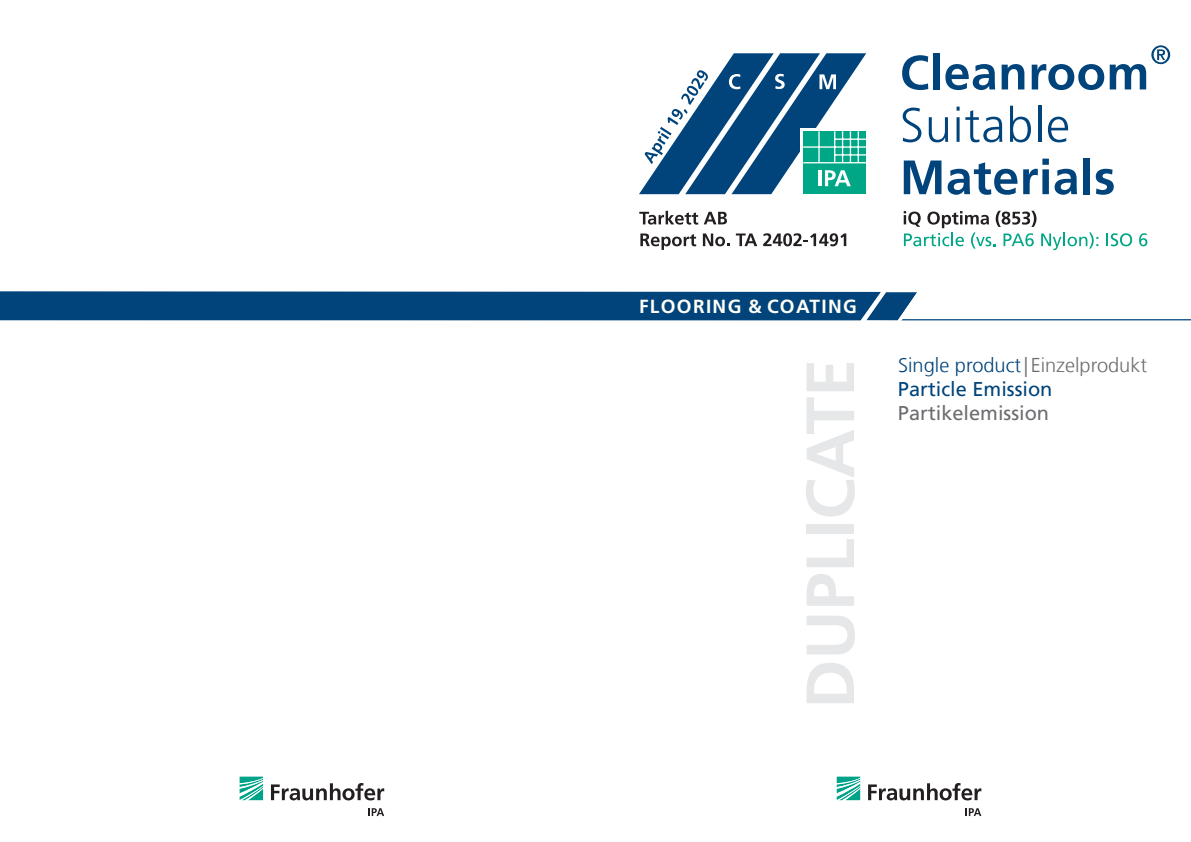
<style>
.page{position:relative;width:1191px;height:842px;background:#fff}
.page>*{position:absolute;margin:0;border:0;box-sizing:border-box;transform-origin:0 0}
.t1{font:700 68px "Frutiger LT Com";color:#e6e7e9}
.t2{font:20px/24px "Frutiger LT Com";color:#00447b}
.t3{font:20px "Frutiger LT Com";color:#6c6d70}
.t4{font:700 19px "Frutiger LT Com";letter-spacing:.07em;color:#fffef6}
.s1{font-weight:300}
.s2{font-weight:300;color:#6c6d70}
</style>
<div class="page">
<svg style="left:240px;top:777px;width:23px;height:23px"></svg>
<svg style="left:271px;top:783px;width:113px;height:17px"></svg>
<svg style="left:368px;top:808px;width:16px;height:8px"></svg>
<svg style="left:836px;top:777px;width:24px;height:23px"></svg>
<svg style="left:868px;top:783px;width:113px;height:17px"></svg>
<svg style="left:965px;top:808px;width:16px;height:8px"></svg>
<hr style="left:900px;top:319px;width:291px;height:1px;background:#00447b">
<svg style="left:0;top:291px;width:922px;height:30px;background:#104f83"></svg>
<svg style="left:903px;top:161px;width:38px;height:33px"></svg>
<svg style="left:947px;top:162px;width:70px;height:33px"></svg>
<svg style="left:1023px;top:159px;width:54px;height:36px"></svg>
<div style="left:1083px;top:158px;width:7px;height:36px;background:#00447b"></div>
<svg style="left:1095px;top:169px;width:18px;height:26px"></svg>
<svg style="left:902px;top:108px;width:19px;height:34px"></svg>
<svg style="left:928px;top:117px;width:20px;height:25px"></svg>
<svg style="left:956px;top:107px;width:3px;height:35px"></svg>
<svg style="left:965px;top:110px;width:37px;height:32px"></svg>
<svg style="left:1010px;top:106px;width:21px;height:36px"></svg>
<hr style="left:1038px;top:106px;width:3px;height:36px;background:#00447b">
<svg style="left:1048px;top:117px;width:20px;height:25px"></svg>
<svg style="left:902px;top:55px;width:26px;height:35px"></svg>
<div style="left:933px;top:53px;width:6px;height:36px;background:#00447b"></div>
<svg style="left:945px;top:64px;width:50px;height:26px"></svg>
<svg style="left:1001px;top:64px;width:23px;height:25px"></svg>
<svg style="left:1031px;top:45px;width:139px;height:45px"></svg>
<svg style="left:639px;top:211px;width:88px;height:14px"></svg>
<svg style="left:640px;top:233px;width:56px;height:17px"></svg>
<svg style="left:703px;top:233px;width:26px;height:13px"></svg>
<svg style="left:736px;top:233px;width:21px;height:13px"></svg>
<svg style="left:763px;top:233px;width:83px;height:13px"></svg>
<svg style="left:903px;top:211px;width:195px;height:39px"></svg>
<svg style="left:1106px;top:233px;width:26px;height:13px"></svg>
<svg style="left:1139px;top:233px;width:8px;height:13px"></svg>
<svg style="left:639px;top:53px;width:227px;height:141px"></svg>
<p class="t4" style="left:639px;top:295px;width:219px">FLOORING &amp; COATING</p>
<h1 class="t1" style="left:790px;top:709px;width:351px;rotate:-90deg">DUPLICATE</h1>
<p class="t2" style="left:898px;top:353px;width:250px"><span class="s1">Single product</span><span class="s2">|Einzelprodukt<br></span>Particle Emission</p>
<p class="t3" style="left:898px;top:401px;width:153px">Partikelemission</p>
</div>
